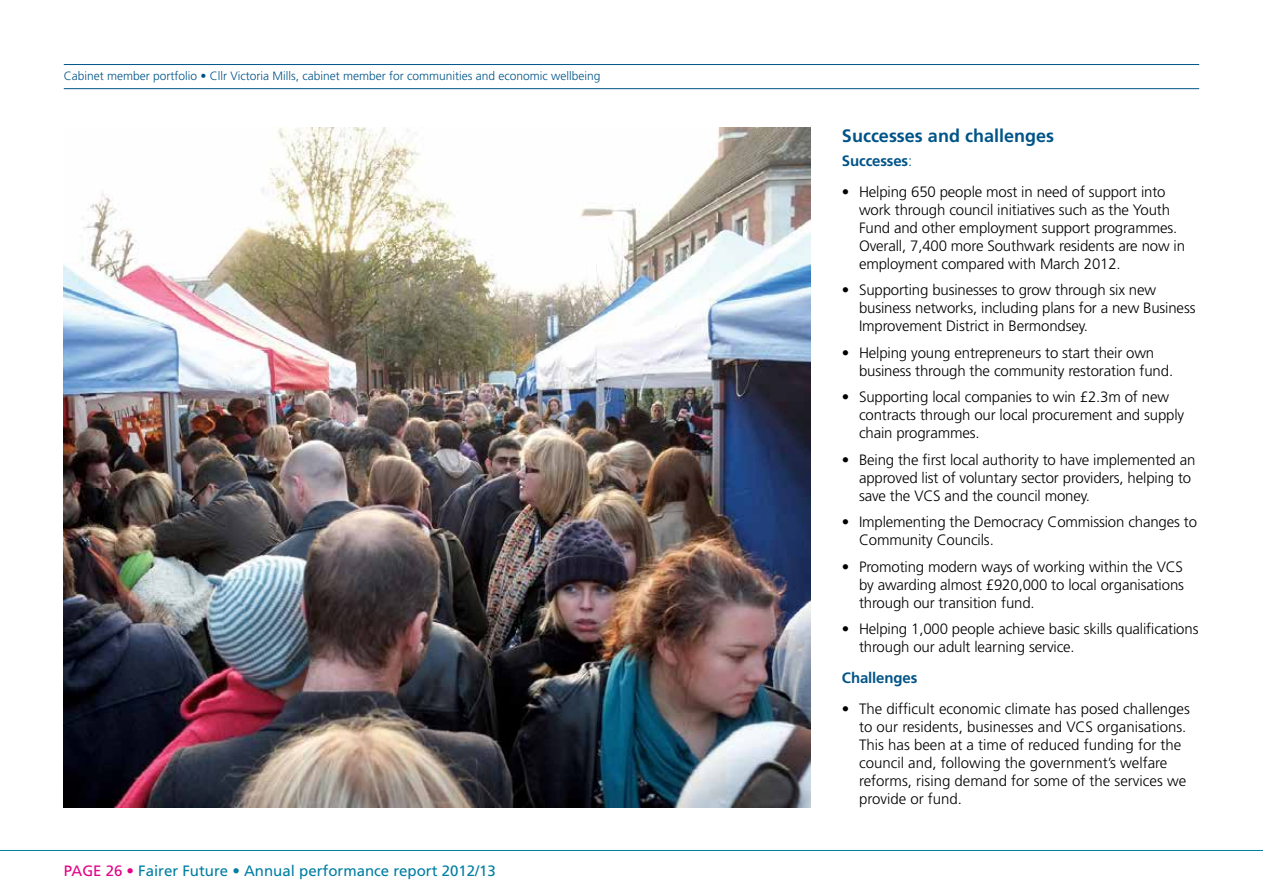
<style>
.page{position:relative;width:1263px;height:893px;background:#fff}
.page>*{position:absolute;margin:0;border:0;box-sizing:border-box;transform-origin:0 0}
.t1{font:700 18px "Frutiger";color:#005488}
.t2{font:300 15px/18px "Frutiger";letter-spacing:-.01em;color:#000}
.t3{font:15px "Frutiger";color:#007ea2}
.t4{font:700 15px "Frutiger";letter-spacing:-.01em;color:#005488}
.t5{font:300 12px "Frutiger";color:#005488}
.s1{color:#e20086}
.s2{font-weight:300}
</style>
<div class="page">
<hr style="left:0;top:850px;width:1263px;height:1px;background:#007ea2">
<hr style="left:64px;top:88px;width:1135px;height:1px;background:#005488">
<hr style="left:64px;top:64px;width:1135px;height:1px;background:#005488">
<img style="left:64px;top:128px;width:746px;height:680px">
<p class="t5" style="left:64px;top:69px;width:538px">Cabinet member portfolio • Cllr Victoria Mills, cabinet member for communities and economic wellbeing</p>
<p class="t3" style="left:64px;top:862px;width:434px"><span class="s1">PAGE 26 •</span> Fairer Future • Annual performance report 2012/13</p>
<p class="t1" style="left:842px;top:125px;width:214px">Successes and challenges</p>
<p class="t4" style="left:842px;top:152px;width:72px">Successes<span class="s2">:</span></p>
<p class="t2" style="left:859px;top:182px;width:328px;text-indent:-17px">• Helping 650 people most in need of support into work through council initiatives such as the Youth Fund and other employment support programmes.<br>Overall, 7,400 more Southwark residents are now in employment compared with March 2012.</p>
<p class="t2" style="left:859px;top:281px;width:338px;text-indent:-17px">• Supporting businesses to grow through six new business networks, including plans for a new Business<br>Improvement District in Bermondsey.</p>
<p class="t2" style="left:859px;top:343px;width:316px;text-indent:-17px">• Helping young entrepreneurs to start their own business through the community restoration fund.</p>
<p class="t2" style="left:859px;top:388px;width:327px;text-indent:-17px">• Supporting local companies to win £2.3m of new contracts through our local procurement and supply chain programmes.</p>
<p class="t2" style="left:859px;top:450px;width:338px;text-indent:-17px">• Being the first local authority to have implemented an approved list of voluntary sector providers, helping to save the VCS and the council money.</p>
<p class="t2" style="left:859px;top:513px;width:339px;text-indent:-17px">• Implementing the Democracy Commission changes to<br>Community Councils.</p>
<p class="t2" style="left:859px;top:558px;width:326px;text-align:justify;text-indent:-17px">• Promoting modern ways of working within the VCS by awarding almost £920,000 to local organisations through our transition fund.</p>
<p class="t2" style="left:859px;top:620px;width:341px;text-indent:-17px">• Helping 1,000 people achieve basic skills qualifications through our adult learning service.</p>
<p class="t4" style="left:842px;top:669px;width:77px">Challenges</p>
<p class="t2" style="left:859px;top:700px;width:332px;text-indent:-17px">• The difficult economic climate has posed challenges to our residents, businesses and VCS organisations.<br>This has been at a time of reduced funding for the council and, following the government’s welfare reforms, rising demand for some of the services we provide or fund.</p>
</div>
